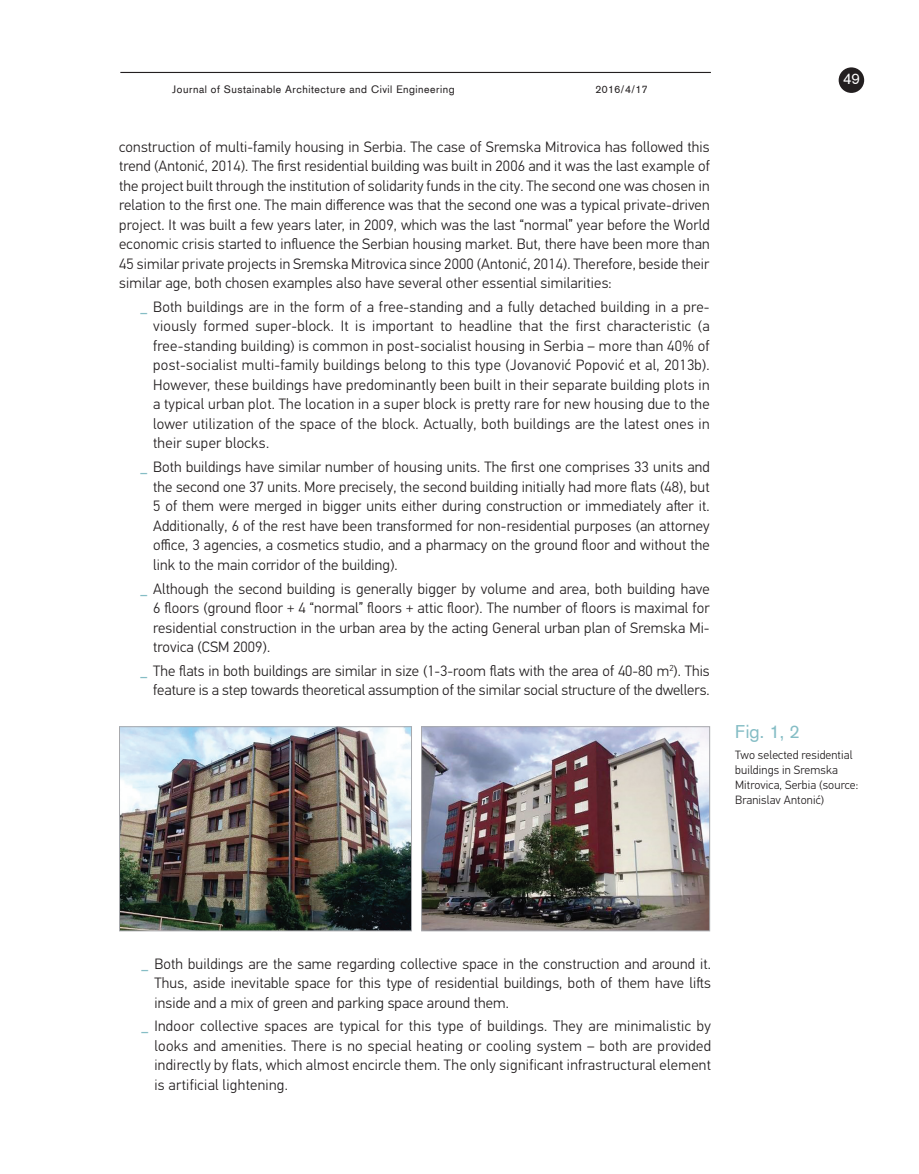
<style>
.page{position:relative;width:919px;height:1174px;background:#fff}
.page>*{position:absolute;margin:0;border:0;box-sizing:border-box;transform-origin:0 0}
.FIG_pavadinimas{font:18px "Akzidenz Grotesk";color:#85bdc5}
.pagrindinis{font:300 15px/19.5px "PF Din Text Pro";letter-spacing:.01em;color:#231f20;text-align:justify}
.t1{font:15px "Akzidenz Grotesk";color:#fff}
.FIG_tekstas{font:300 12px/15px "PF Din Text Pro";letter-spacing:.01em;color:#231f20}
.t2{font:10.5px "Akzidenz Grotesk";letter-spacing:.05em;color:#231f20}
.s1{font-weight:700;font-size:13.5px;color:#85bdc5}
</style>
<div class="page">
<hr style="left:120px;top:72px;width:590px;height:1px;background:#231f20">
<div style="left:838px;top:67px;width:26px;height:26px;background:#231f20;border-radius:50%"></div>
<img style="left:121px;top:728px;width:289px;height:201px">
<div style="left:119px;top:726px;width:293px;height:205px;border:1px solid #a8a9ad"></div>
<img style="left:423px;top:728px;width:285px;height:201px">
<div style="left:421px;top:726px;width:289px;height:205px;border:1px solid #a8a9ad"></div>
<p class="t2" style="left:172px;top:83px;width:284px">Journal of Sustainable Architecture and Civil Engineering</p>
<p class="t2" style="left:595px;top:83px;width:54px">2016/4/17</p>
<p class="pagrindinis" style="left:119px;top:137px;width:592px">construction of multi-family housing in Serbia. The case of Sremska Mitrovica has followed this trend (Antonić, 2014). The first residential building was built in 2006 and it was the last example of the project built through the institution of solidarity funds in the city. The second one was chosen in relation to the first one. The main difference was that the second one was a typical private-driven project. It was built a few years later, in 2009, which was the last “normal” year before the World economic crisis started to influence the Serbian housing market. But, there have been more than 45 similar private projects in Sremska Mitrovica since 2000 (Antonić, 2014). Therefore, beside their similar age, both chosen examples also have several other essential similarities:</p>
<p class="pagrindinis" style="left:153px;top:297px;width:558px;text-indent:-13px"><span class="s1">_</span> Both buildings are in the form of a free-standing and a fully detached building in a pre&shy;viously formed super-block. It is important to headline that the first characteristic (a free-standing building) is common in post-socialist housing in Serbia – more than 40% of post-socialist multi-family buildings belong to this type (Jovanović Popović et al, 2013b).<br>However, these buildings have predominantly been built in their separate building plots in a typical urban plot. The location in a super block is pretty rare for new housing due to the lower utilization of the space of the block. Actually, both buildings are the latest ones in their super blocks.</p>
<p class="pagrindinis" style="left:153px;top:457px;width:558px;text-indent:-13px"><span class="s1">_</span> Both buildings have similar number of housing units. The first one comprises 33 units and the second one 37 units. More precisely, the second building initially had more flats (48), but 5 of them were merged in bigger units either during construction or immediately after it.<br>Additionally, 6 of the rest have been transformed for non-residential purposes (an attorney office, 3 agencies, a cosmetics studio, and a pharmacy on the ground floor and without the link to the main corridor of the building).</p>
<p class="pagrindinis" style="left:153px;top:579px;width:558px;text-indent:-13px"><span class="s1">_</span> Although the second building is generally bigger by volume and area, both building have 6 floors (ground floor + 4 “normal” floors + attic floor). The number of floors is maximal for residential construction in the urban area by the acting General urban plan of Sremska Mi&shy;trovica (CSM 2009).</p>
<p class="pagrindinis" style="left:140px;top:661px;width:570px;text-align:right"><span class="s1">_</span> The flats in both buildings are similar in size (1-3-room flats with the area of 40-80 m<sup>2</sup>). This feature is a step towards theoretical assumption of the similar social structure of the dwellers.</p>
<p class="t1" style="left:843px;top:69px;width:18px">49</p>
<p class="FIG_pavadinimas" style="left:735px;top:719px;width:66px">Fig. 1, 2</p>
<p class="FIG_tekstas" style="left:735px;top:747px;width:124px">Two selected residential buildings in Sremska<br>Mitrovica, Serbia (source:<br>Branislav Antonić)</p>
<p class="pagrindinis" style="left:154px;top:954px;width:558px;text-indent:-13px"><span class="s1">_</span> Both buildings are the same regarding collective space in the construction and around it.<br>Thus, aside inevitable space for this type of residential buildings, both of them have lifts inside and a mix of green and parking space around them.</p>
<p class="pagrindinis" style="left:154px;top:1016px;width:558px;text-indent:-13px"><span class="s1">_</span> Indoor collective spaces are typical for this type of buildings. They are minimalistic by looks and amenities. There is no special heating or cooling system – both are provided indirectly by flats, which almost encircle them. The only significant infrastructural element is artificial lightening.</p>
</div>
